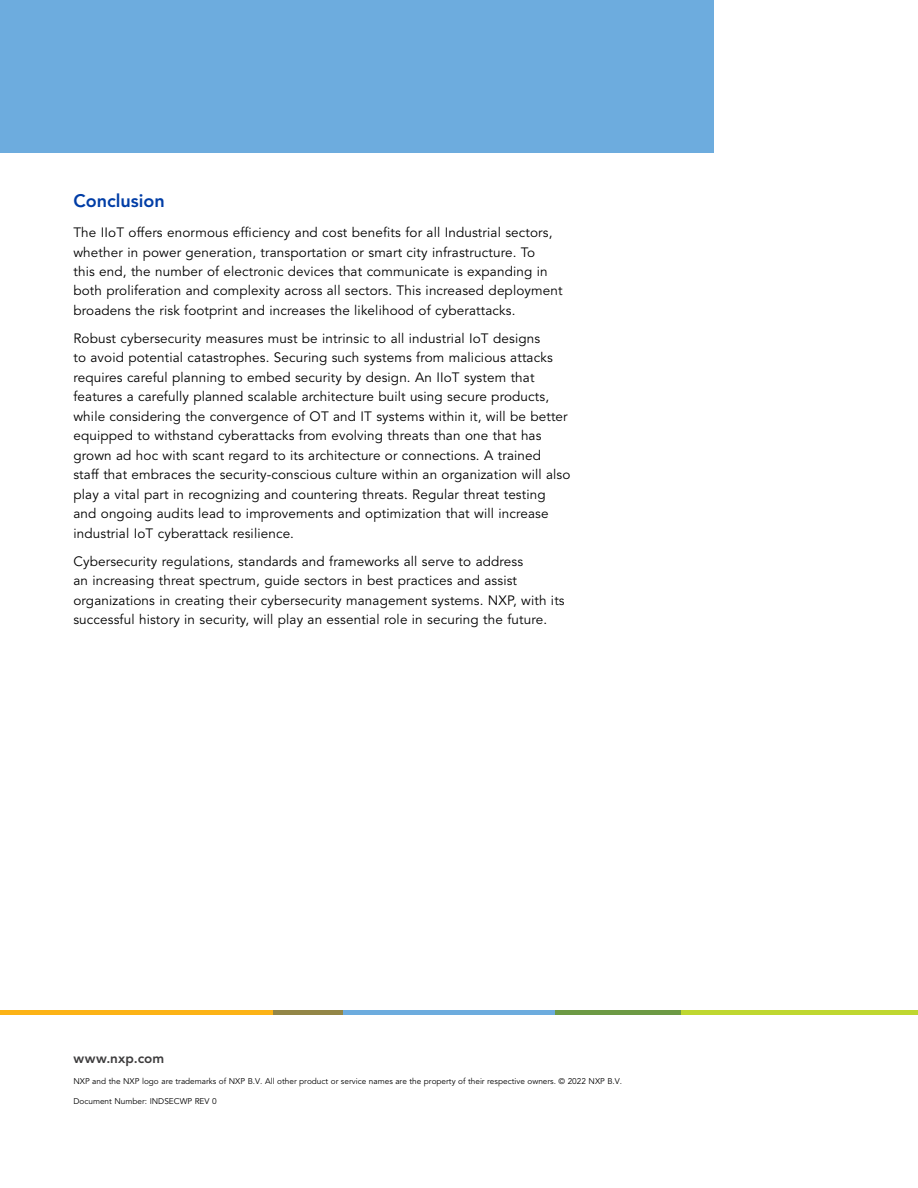
<style>
.page{position:relative;width:918px;height:1188px;background:#fff}
.page>*{position:absolute;margin:0;border:0;box-sizing:border-box;transform-origin:0 0}
.t1{font:800 18px "Avenir LT Std";color:#003da6}
.t2{font:13.5px/19.5px "Avenir LT Std";letter-spacing:.01em;color:#000}
.t3{font:800 13.5px "Avenir LT Std";letter-spacing:.015em;color:#3d3c3d}
.t4{font:8.25px "Avenir LT Std";color:#000}
</style>
<div class="page">
<hr style="left:343px;top:1011px;width:213px;height:4px;background:#6dacde">
<hr style="left:0;top:1011px;width:274px;height:4px;background:#fcb316">
<hr style="left:274px;top:1011px;width:69px;height:4px;background:#938647">
<hr style="left:681px;top:1011px;width:237px;height:4px;background:#bfd730">
<hr style="left:556px;top:1011px;width:125px;height:4px;background:#6d9a45">
<div style="left:0;top:0;width:714px;height:152px;background:#6dacde"></div>
<h1 class="t1" style="left:73px;top:190px;width:93px">Conclusion</h1>
<p class="t2" style="left:73px;top:223px;width:491px">The IIoT offers enormous efficiency and cost benefits for all Industrial sectors, whether in power generation, transportation or smart city infrastructure. To<br>this end, the number of electronic devices that communicate is expanding in both proliferation and complexity across all sectors. This increased deployment broadens the risk footprint and increases the likelihood of cyberattacks.</p>
<p class="t2" style="left:73px;top:329px;width:499px">Robust cybersecurity measures must be intrinsic to all industrial IoT designs<br>to avoid potential catastrophes. Securing such systems from malicious attacks requires careful planning to embed security by design. An IIoT system that features a carefully planned scalable architecture built using secure products, while considering the convergence of OT and IT systems within it, will be better equipped to withstand cyberattacks from evolving threats than one that has grown ad hoc with scant regard to its architecture or connections. A trained<br>staff that embraces the security-conscious culture within an organization will also play a vital part in recognizing and countering threats. Regular threat testing and ongoing audits lead to improvements and optimization that will increase industrial IoT cyberattack resilience.</p>
<p class="t2" style="left:73px;top:552px;width:493px">Cybersecurity regulations, standards and frameworks all serve to address<br>an increasing threat spectrum, guide sectors in best practices and assist organizations in creating their cybersecurity management systems. NXP, with its successful history in security, will play an essential role in securing the future.</p>
<p class="t3" style="left:73px;top:1051px;width:92px">www.nxp.com</p>
<p class="t4" style="left:73px;top:1076px;width:550px">NXP and the NXP logo are trademarks of NXP B.V. All other product or service names are the property of their respective owners. © 2022 NXP B.V.</p>
<p class="t4" style="left:73px;top:1096px;width:145px">Document Number: INDSECWP REV 0</p>
</div>
